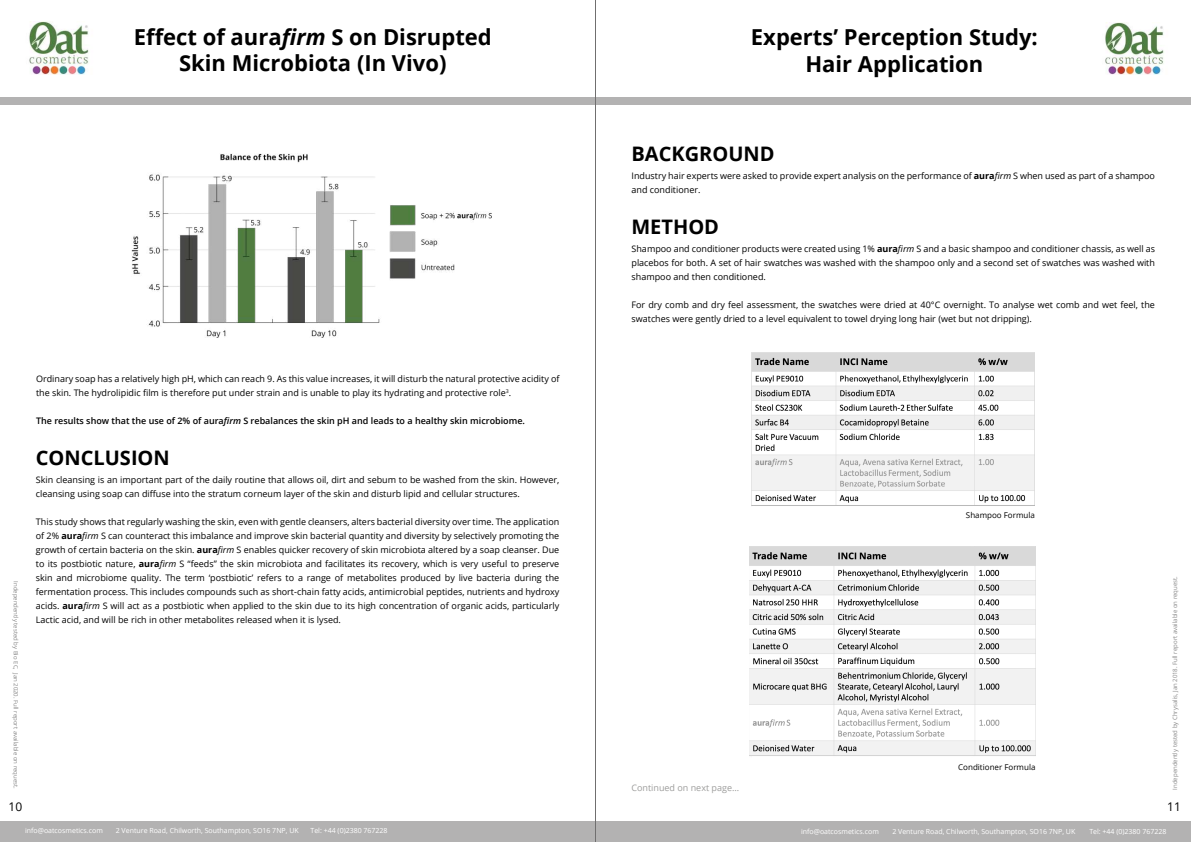
<style>
.page{position:relative;width:1191px;height:842px;background:#fff}
.page>*{position:absolute;margin:0;border:0;box-sizing:border-box;transform-origin:0 0}
.t1{font:700 22px/26.4px "Open Sans";color:#000;text-align:center}
.t2{font:700 20px "Open Sans";color:#000}
.t3{font:12px "Open Sans";color:#000}
.t4{font:9px/14px "Open Sans";color:#000}
.t5{font:600 9px "Open Sans";color:#000}
.t6{font:9px "Open Sans";color:#9d9d9c}
.t7{font:8px "Open Sans";color:#000}
.t8{font:7px "Open Sans";color:#fff}
.t9{font:6px "Open Sans";color:#878787}
.s1{font-style:italic}
.s2{font-weight:700}
</style>
<div class="page">
<div style="left:595px;top:821px;width:596px;height:21px;background:#b3b2b2"></div>
<div style="left:0;top:821px;width:595px;height:21px;background:#b3b2b2"></div>
<div style="left:0;top:98px;width:595px;height:7px;background:#b3b2b2"></div>
<div style="left:595px;top:98px;width:596px;height:7px;background:#b3b2b2"></div>
<img style="left:1105px;top:22px;width:59px;height:53px">
<img style="left:29px;top:22px;width:60px;height:52px">
<img style="left:749px;top:546px;width:286px;height:210px">
<img style="left:751px;top:353px;width:283px;height:153px">
<img style="left:132px;top:154px;width:359px;height:183px">
<hr style="left:595px;top:0;width:1px;height:842px;background:#706f6f">
<h1 class="t1" style="left:134px;top:23px;width:359px">Effect of aura<span class="s1">firm</span> S on Disrupted<br>Skin Microbiota (In Vivo)</h1>
<p class="t9" style="left:20px;top:581px;width:209px;rotate:90deg">Independently tested by Bio EC, Jan 2020. Full report available on request.</p>
<p class="t4" style="left:36px;top:371px;width:525px">Ordinary soap has a relatively high pH, which can reach 9. As this value increases, it will disturb the natural protective acidity of the skin. The hydrolipidic film is therefore put under strain and is unable to play its hydrating and protective role<sup>3</sup>.</p>
<p class="t5" style="left:36px;top:414px;width:490px">The results show that the use of 2% of aura<span class="s1">firm</span> S rebalances the skin pH and leads to a healthy skin microbiome.</p>
<h2 class="t2" style="left:36px;top:443px;width:135px">CONCLUSION</h2>
<p class="t4" style="left:36px;top:472px;width:525px">Skin cleansing is an important part of the daily routine that allows oil, dirt and sebum to be washed from the skin. However, cleansing using soap can diffuse into the stratum corneum layer of the skin and disturb lipid and cellular structures.</p>
<p class="t4" style="left:36px;top:514px;width:525px;text-align:justify">This study shows that regularly washing the skin, even with gentle cleansers, alters bacterial diversity over time. The application of 2% <span class="s2">aura</span><span class="s1">firm</span> S can counteract this imbalance and improve skin bacterial quantity and diversity by selectively promoting the growth of certain bacteria on the skin. <span class="s2">aura</span><span class="s1">firm</span> S enables quicker recovery of skin microbiota altered by a soap cleanser. Due to its postbiotic nature, <span class="s2">aura</span><span class="s1">firm</span> S “feeds” the skin microbiota and facilitates its recovery, which is very useful to preserve skin and microbiome quality. The term ‘postbiotic’ refers to a range of metabolites produced by live bacteria during the fermentation process. This includes compounds such as short-chain fatty acids, antimicrobial peptides, nutrients and hydroxy acids. <span class="s2">aura</span><span class="s1">firm</span> S will act as a postbiotic when applied to the skin due to its high concentration of organic acids, particularly Lactic acid, and will be rich in other metabolites released when it is lysed.</p>
<h1 class="t1" style="left:751px;top:24px;width:288px">Experts’ Perception Study:<br>Hair Application</h1>
<h2 class="t2" style="left:631px;top:140px;width:145px">BACKGROUND</h2>
<p class="t4" style="left:631px;top:168px;width:525px">Industry hair experts were asked to provide expert analysis on the performance of <span class="s2">aura</span><span class="s1">firm</span> S when used as part of a shampoo and conditioner.</p>
<h2 class="t2" style="left:631px;top:213px;width:89px">METHOD</h2>
<p class="t4" style="left:631px;top:242px;width:525px;text-align:justify">Shampoo and conditioner products were created using 1% <span class="s2">aura</span><span class="s1">firm</span> S and a basic shampoo and conditioner chassis, as well as placebos for both. A set of hair swatches was washed with the shampoo only and a second set of swatches was washed with shampoo and then conditioned.</p>
<p class="t4" style="left:631px;top:298px;width:525px">For dry comb and dry feel assessment, the swatches were dried at 40°C overnight. To analyse wet comb and wet feel, the swatches were gently dried to a level equivalent to towel drying long hair (wet but not dripping).</p>
<p class="t6" style="left:631px;top:781px;width:109px">Continued on next page...</p>
<p class="t7" style="left:966px;top:509px;width:70px">Shampoo Formula</p>
<p class="t7" style="left:958px;top:761px;width:79px">Conditioner Formula</p>
<p class="t9" style="left:1170px;top:789px;width:215px;rotate:-90deg">Independently tested by Chrysalis, Jan 2018. Full report available on request.</p>
<h3 class="t3" style="left:9px;top:798px;width:15px">10</h3>
<h3 class="t3" style="left:1167px;top:798px;width:15px">11</h3>
<p class="t8" style="left:25px;top:826px;width:79px">info@oatcosmetics.com</p>
<p class="t8" style="left:116px;top:826px;width:184px">2 Venture Road, Chilworth, Southampton, SO16 7NP, UK</p>
<p class="t8" style="left:310px;top:826px;width:79px">Tel: +44 (0)2380 767228</p>
<p class="t8" style="left:801px;top:826px;width:79px">info@oatcosmetics.com</p>
<p class="t8" style="left:892px;top:826px;width:184px">2 Venture Road, Chilworth, Southampton, SO16 7NP, UK</p>
<p class="t8" style="left:1089px;top:826px;width:79px">Tel: +44 (0)2380 767228</p>
</div>
